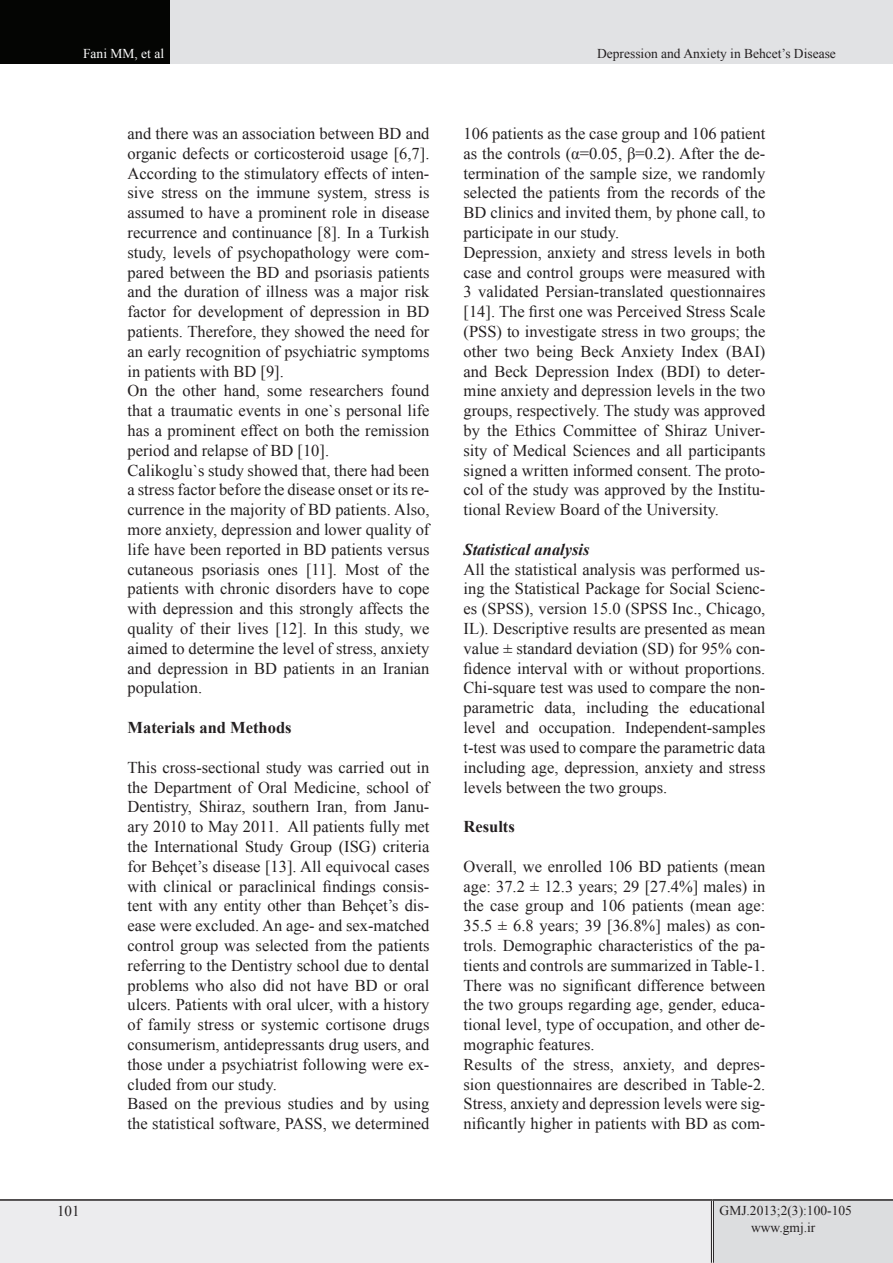
<style>
.page{position:relative;width:893px;height:1263px;background:#fff}
.page>*{position:absolute;margin:0;border:0;box-sizing:border-box;transform-origin:0 0}
.t1{font:16.5px/19.8px "Times New Roman";color:#231f20}
.t2{font:700 16.5px "Times New Roman";color:#231f20}
.t3{font:italic 700 16.5px "Times New Roman";color:#231f20}
.t4{font:15px "Times New Roman";color:#231f20}
.t5{font:13.5px/16.2px "Times New Roman";color:#231f20;text-align:center}
.t6{font:13.5px "Times New Roman";color:#fff}
</style>
<div class="page">
<div style="left:0;top:0;width:170px;height:64px;background:#040503"></div>
<div style="left:170px;top:0;width:723px;height:64px;background:#e1e2e4"></div>
<div style="left:0;top:1200px;width:712px;height:63px;background:#ececee"></div>
<div style="left:712px;top:1200px;width:181px;height:63px;background:#dcdddf"></div>
<hr style="left:711px;top:1201px;width:3px;height:62px;background:#fff">
<hr style="left:711px;top:1201px;width:1px;height:62px;background:#231f20">
<hr style="left:713px;top:1201px;width:1px;height:62px;background:#231f20">
<hr style="left:0;top:1199px;width:712px;height:2px;background:#231f20">
<hr style="left:712px;top:1199px;width:181px;height:2px;background:#231f20">
<p class="t6" style="left:83px;top:44px;width:82px">Fani MM, et al</p>
<p class="t5" style="left:597px;top:45px;width:240px">Depression and Anxiety in Behcet’s Disease</p>
<p class="t1" style="left:128px;top:123px;width:303px">and there was an association between BD and organic defects or corticosteroid usage [6,7].<br>According to the stimulatory effects of inten&shy;sive stress on the immune system, stress is assumed to have a prominent role in disease recurrence and continuance [8]. In a Turkish study, levels of psychopathology were com&shy;pared between the BD and psoriasis patients and the duration of illness was a major risk factor for development of depression in BD patients. Therefore, they showed the need for an early recognition of psychiatric symptoms in patients with BD [9].<br>On the other hand, some researchers found that a traumatic events in one`s personal life has a prominent effect on both the remission period and relapse of BD [10].<br>Calikoglu`s study showed that, there had been a stress factor before the disease onset or its re&shy;currence in the majority of BD patients. Also, more anxiety, depression and lower quality of life have been reported in BD patients versus cutaneous psoriasis ones [11]. Most of the patients with chronic disorders have to cope with depression and this strongly affects the quality of their lives [12]. In this study, we aimed to determine the level of stress, anxiety and depression in BD patients in an Iranian population.</p>
<p class="t2" style="left:128px;top:716px;width:166px">Materials and Methods</p>
<p class="t1" style="left:128px;top:757px;width:303px">This cross-sectional study was carried out in the Department of Oral Medicine, school of Dentistry, Shiraz, southern Iran, from Janu&shy;ary 2010 to May 2011. All patients fully met the International Study Group (ISG) criteria for Behçet’s disease [13]. All equivocal cases with clinical or paraclinical findings consis&shy;tent with any entity other than Behçet’s dis&shy;ease were excluded. An age- and sex-matched control group was selected from the patients referring to the Dentistry school due to dental problems who also did not have BD or oral ulcers. Patients with oral ulcer, with a history of family stress or systemic cortisone drugs consumerism, antidepressants drug users, and those under a psychiatrist following were ex&shy;cluded from our study.<br>Based on the previous studies and by using the statistical software, PASS, we determined</p>
<p class="t1" style="left:463px;top:123px;width:303px">106 patients as the case group and 106 patient as the controls (α=0.05, β=0.2). After the de&shy;termination of the sample size, we randomly selected the patients from the records of the BD clinics and invited them, by phone call, to participate in our study.<br>Depression, anxiety and stress levels in both case and control groups were measured with 3 validated Persian-translated questionnaires [14]. The first one was Perceived Stress Scale (PSS) to investigate stress in two groups; the other two being Beck Anxiety Index (BAI) and Beck Depression Index (BDI) to deter&shy;mine anxiety and depression levels in the two groups, respectively. The study was approved by the Ethics Committee of Shiraz Univer&shy;sity of Medical Sciences and all participants signed a written informed consent. The proto&shy;col of the study was approved by the Institu&shy;tional Review Board of the University.</p>
<p class="t3" style="left:463px;top:538px;width:128px">Statistical analysis</p>
<p class="t1" style="left:463px;top:559px;width:303px;text-align:justify">All the statistical analysis was performed us&shy;ing the Statistical Package for Social Scienc&shy;es (SPSS), version 15.0 (SPSS Inc., Chicago, IL). Descriptive results are presented as mean value ± standard deviation (SD) for 95% con&shy;fidence interval with or without proportions.<br>Chi-square test was used to compare the non&shy;parametric data, including the educational level and occupation. Independent-samples t-test was used to compare the parametric data including age, depression, anxiety and stress levels between the two groups.</p>
<p class="t2" style="left:463px;top:815px;width:53px">Results</p>
<p class="t1" style="left:463px;top:856px;width:303px">Overall, we enrolled 106 BD patients (mean age: 37.2 ± 12.3 years; 29 [27.4%] males) in the case group and 106 patients (mean age:<br>35.5 ± 6.8 years; 39 [36.8%] males) as con&shy;trols. Demographic characteristics of the pa&shy;tients and controls are summarized in Table-1.<br>There was no significant difference between the two groups regarding age, gender, educa&shy;tional level, type of occupation, and other de&shy;mographic features.<br>Results of the stress, anxiety, and depres&shy;sion questionnaires are described in Table-2.<br>Stress, anxiety and depression levels were sig&shy;nificantly higher in patients with BD as com-</p>
<p class="t4" style="left:57px;top:1201px;width:24px">101</p>
<p class="t5" style="left:720px;top:1202px;width:134px">GMJ.2013;2(3):100-105 www.gmj.ir</p>
</div>
